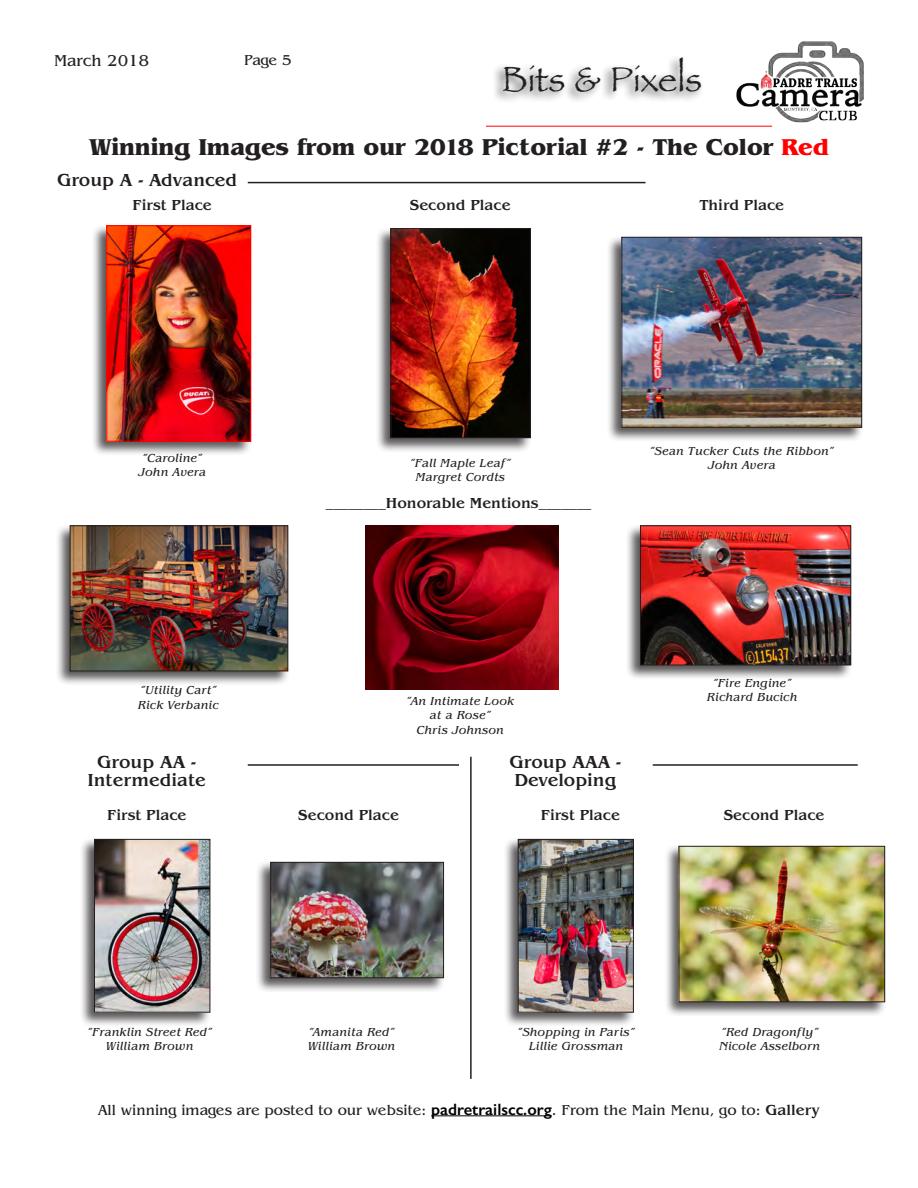
<style>
.page{position:relative;width:918px;height:1188px;background:#fff}
.page>*{position:absolute;margin:0;border:0;box-sizing:border-box;transform-origin:0 0}
.t1{font:36px "Papyrus Plain";color:#231f20}
._14_pt_bold_header{font:700 24px "Benguiat";color:#231f20}
._10_pt_basic_Book_te{font:500 18px/18px "Benguiat";color:#231f20;text-align:center}
.Month_-_Volume__Numb{font:16.5px "Benguiat";color:#231f20}
._10_pt_basic_Book_te-2{font:500 15px "Benguiat";color:#231f20}
._10_pt_basic_Book_te-3{font:15px "Benguiat";color:#231f20}
._10_pt_basic_Book_te-4{font:italic 12px "Benguiat";color:#231f20}
.s1{color:#f00}
.s2{font-family:"Gill Sans";font-weight:600;font-size:16.5px;color:#000}
.s3{font-weight:500}
</style>
<div class="page">
<img style="left:732px;top:41px;width:132px;height:86px">
<div style="left:491px;top:54px;width:213px;height:50px;background:#231f20;opacity:.85"></div>
<hr style="left:486px;top:126px;width:286px;height:1px;background:#f00">
<hr style="left:248px;top:182px;width:398px;height:1px;background:#231f20">
<hr style="left:248px;top:764px;width:211px;height:2px;background:#231f20">
<hr style="left:653px;top:764px;width:205px;height:2px;background:#231f20">
<hr style="left:431px;top:1115px;width:121px;height:1px;background:#000">
<div style="left:92px;top:224px;width:160px;height:233px;background:#231f20;opacity:.75"></div>
<img style="left:109px;top:227px;width:140px;height:212px">
<div style="left:107px;top:225px;width:144px;height:216px;border:1px solid #f00"></div>
<div style="left:376px;top:227px;width:156px;height:226px;background:#231f20;opacity:.75"></div>
<img style="left:393px;top:230px;width:136px;height:206px">
<div style="left:391px;top:228px;width:140px;height:210px;border:1px solid #231f20"></div>
<div style="left:607px;top:236px;width:257px;height:206px;background:#231f20;opacity:.75"></div>
<img style="left:624px;top:239px;width:236px;height:187px">
<div style="left:622px;top:237px;width:240px;height:191px;border:1px solid #231f20"></div>
<div style="left:55px;top:524px;width:235px;height:162px;background:#231f20;opacity:.75"></div>
<img style="left:72px;top:528px;width:214px;height:141px">
<div style="left:70px;top:526px;width:218px;height:145px;border:1px solid #231f20"></div>
<img style="left:365px;top:526px;width:193px;height:163px">
<div style="left:625px;top:524px;width:228px;height:156px;background:#231f20;opacity:.75"></div>
<img style="left:642px;top:528px;width:207px;height:135px">
<div style="left:640px;top:526px;width:211px;height:139px;border:1px solid #231f20"></div>
<div style="left:79px;top:838px;width:133px;height:189px;background:#231f20;opacity:.75"></div>
<img style="left:96px;top:841px;width:112px;height:169px">
<div style="left:94px;top:839px;width:116px;height:173px;border:1px solid #231f20"></div>
<div style="left:256px;top:861px;width:189px;height:132px;background:#231f20;opacity:.75"></div>
<img style="left:273px;top:864px;width:169px;height:112px">
<div style="left:271px;top:862px;width:173px;height:116px;border:1px solid #231f20"></div>
<div style="left:503px;top:838px;width:132px;height:189px;background:#231f20;opacity:.75"></div>
<img style="left:520px;top:841px;width:112px;height:169px">
<div style="left:518px;top:839px;width:116px;height:173px;border:1px solid #231f20"></div>
<div style="left:664px;top:845px;width:222px;height:172px;background:#231f20;opacity:.75"></div>
<img style="left:681px;top:848px;width:202px;height:152px">
<div style="left:679px;top:846px;width:206px;height:156px;border:1px solid #231f20"></div>
<hr style="left:470px;top:757px;width:2px;height:322px;background:#231f20">
<p class="Month_-_Volume__Numb" style="left:54px;top:52px;width:97px">March 2018</p>
<p class="_10_pt_basic_Book_te-3" style="left:244px;top:52px;width:49px">Page 5</p>
<p class="t1" style="left:502px;top:57px;width:202px">Bits &amp; Pixels</p>
<p class="_14_pt_bold_header" style="left:89px;top:133px;width:741px">Winning Images from our 2018 Pictorial #2 - The Color <span class="s1">Red</span></p>
<p class="_10_pt_basic_Book_te" style="left:57px;top:171px;width:182px">Group A - Advanced</p>
<p class="_10_pt_basic_Book_te-2" style="left:133px;top:196px;width:81px">First Place</p>
<p class="_10_pt_basic_Book_te-2" style="left:410px;top:196px;width:102px">Second Place</p>
<p class="_10_pt_basic_Book_te-2" style="left:699px;top:196px;width:86px">Third Place</p>
<p class="_10_pt_basic_Book_te-4" style="left:142px;top:451px;width:62px">“Caroline”</p>
<p class="_10_pt_basic_Book_te-4" style="left:138px;top:465px;width:69px">John Avera</p>
<p class="_10_pt_basic_Book_te-4" style="left:410px;top:456px;width:103px">“Fall Maple Leaf”</p>
<p class="_10_pt_basic_Book_te-4" style="left:415px;top:470px;width:91px">Margret Cordts</p>
<p class="_10_pt_basic_Book_te-2" style="left:326px;top:494px;width:267px">________Honorable Mentions_______</p>
<p class="_10_pt_basic_Book_te-4" style="left:650px;top:444px;width:186px">“Sean Tucker Cuts the Ribbon”</p>
<p class="_10_pt_basic_Book_te-4" style="left:708px;top:459px;width:69px">John Avera</p>
<p class="_10_pt_basic_Book_te-4" style="left:140px;top:683px;width:78px">“Utility Cart”</p>
<p class="_10_pt_basic_Book_te-4" style="left:138px;top:698px;width:82px">Rick Verbanic</p>
<p class="_10_pt_basic_Book_te-4" style="left:406px;top:694px;width:110px">“An Intimate Look</p>
<p class="_10_pt_basic_Book_te-4" style="left:430px;top:708px;width:63px">at a Rose”</p>
<p class="_10_pt_basic_Book_te-4" style="left:417px;top:723px;width:89px">Chris Johnson</p>
<p class="_10_pt_basic_Book_te" style="left:87px;top:753px;width:120px">Group AA -<br>Intermediate</p>
<p class="_10_pt_basic_Book_te" style="left:510px;top:753px;width:113px;text-align:left">Group AAA -<br>Developing</p>
<p class="_10_pt_basic_Book_te-4" style="left:713px;top:676px;width:80px">“Fire Engine”</p>
<p class="_10_pt_basic_Book_te-4" style="left:707px;top:690px;width:92px">Richard Bucich</p>
<p class="_10_pt_basic_Book_te-2" style="left:107px;top:807px;width:81px">First Place</p>
<p class="_10_pt_basic_Book_te-2" style="left:541px;top:807px;width:81px">First Place</p>
<p class="_10_pt_basic_Book_te-2" style="left:298px;top:807px;width:102px">Second Place</p>
<p class="_10_pt_basic_Book_te-2" style="left:724px;top:807px;width:102px">Second Place</p>
<p class="_10_pt_basic_Book_te-4" style="left:87px;top:1025px;width:127px">“Franklin Street Red”</p>
<p class="_10_pt_basic_Book_te-4" style="left:106px;top:1039px;width:89px">William Brown</p>
<p class="_10_pt_basic_Book_te-4" style="left:308px;top:1025px;width:88px">“Amanita Red”</p>
<p class="_10_pt_basic_Book_te-4" style="left:308px;top:1039px;width:89px">William Brown</p>
<p class="_10_pt_basic_Book_te-4" style="left:517px;top:1025px;width:119px">“Shopping in Paris”</p>
<p class="_10_pt_basic_Book_te-4" style="left:529px;top:1039px;width:96px">Lillie Grossman</p>
<p class="_10_pt_basic_Book_te-4" style="left:721px;top:1025px;width:99px">“Red Dragonfly”</p>
<p class="_10_pt_basic_Book_te-4" style="left:719px;top:1039px;width:103px">Nicole Asselborn</p>
<p class="_10_pt_basic_Book_te-3" style="left:98px;top:1101px;width:723px">All winning images are posted to our website: <span class="s2">padretrailscc.org</span>. From the Main Menu, go to: <span class="s3">Gallery</span></p>
</div>
